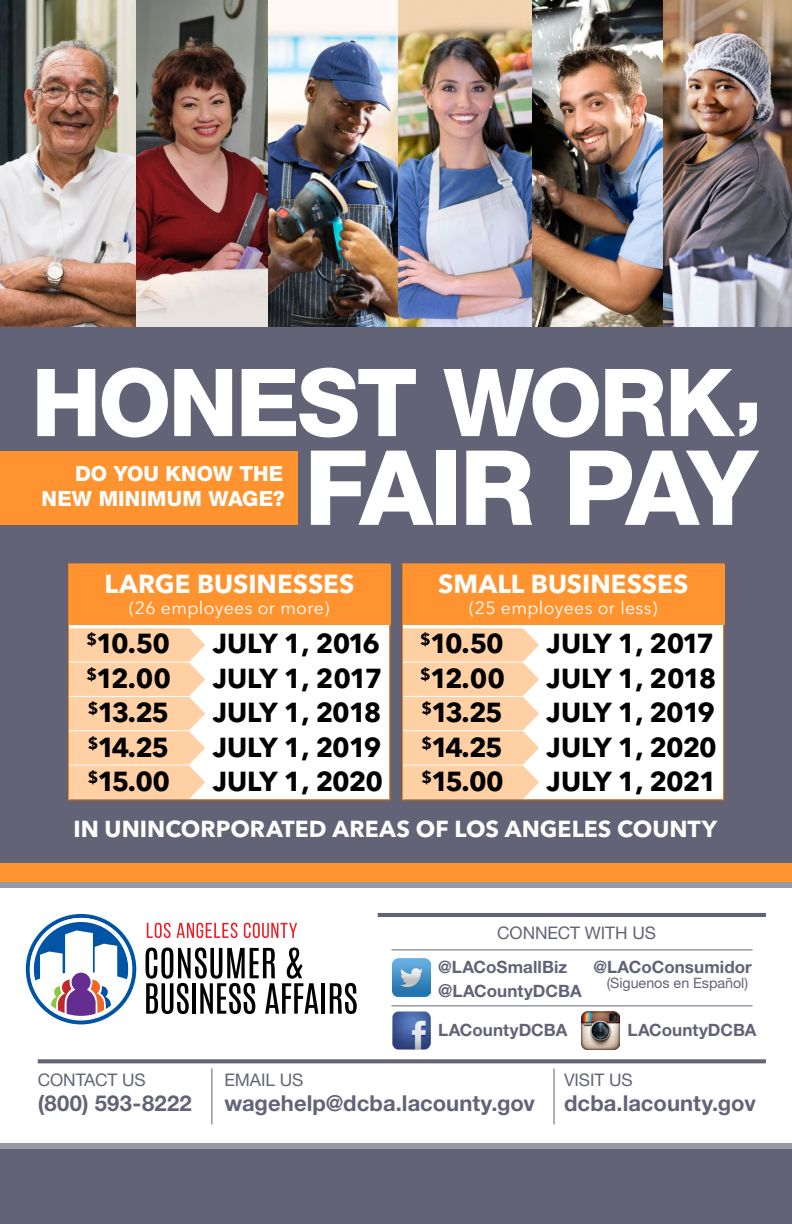
<style>
.page{position:relative;width:792px;height:1224px;background:#fff}
.page>*{position:absolute;margin:0;border:0;box-sizing:border-box;transform-origin:0 0}
.t1{font:800 104px "Helvetica Neue LT Std";letter-spacing:-.08em;color:#fff}
.t2{font:800 94px "Helvetica Neue LT Std";letter-spacing:-.03em;color:#fff}
.t3{font:700 27.3px "Avenir Next LT Pro";letter-spacing:-.04em;color:#000}
.t4{font:700 25.9px "Avenir Next LT Pro";color:#fff}
.t5{font:700 23px "Avenir Next LT Pro";color:#fff}
.t6{font:700 22px "Helvetica Neue LT Std";letter-spacing:.005em;color:#636378}
.t7{font:800 21px/25.4px "Helvetica Neue LT Std";letter-spacing:.005em;color:#fff;text-align:right}
.t8{font:17.7px "Avenir Next LT Pro";letter-spacing:.02em;color:#fff}
.t9{font:17.3px "Helvetica Neue LT Std";letter-spacing:-.005em;color:#636378}
.t10{font:700 17px "Helvetica Neue LT Std";letter-spacing:.005em;color:#636378}
.t11{font:14.3px "Helvetica Neue LT Std";letter-spacing:-.005em;color:#636378}
.s1{font-size:17.9px}
</style>
<div class="page">
<div style="left:0;top:301px;width:792px;height:569px;background:#636378"></div>
<div style="left:0;top:863px;width:792px;height:19px;background:#ff9330"></div>
<div style="left:0;top:882px;width:792px;height:6px;background:#9898a6"></div>
<div style="left:0;top:1143px;width:792px;height:6px;background:#9898a6"></div>
<div style="left:0;top:1149px;width:792px;height:75px;background:#636378"></div>
<img style="left:0;top:0;width:792px;height:327px">
<div style="left:0;top:452px;width:297px;height:73px;background:#ff9330"></div>
<svg style="left:38px;top:1059px;width:728px;height:4px;background:#6e6e82"></svg>
<hr style="left:378px;top:913px;width:388px;height:4px;background:#636378">
<hr style="left:391px;top:949px;width:362px;height:1px;background:#636378">
<img style="left:392px;top:959px;width:38px;height:38px">
<img style="left:392px;top:1012px;width:38px;height:38px">
<img style="left:581px;top:1012px;width:39px;height:38px">
<hr style="left:391px;top:1005px;width:362px;height:1px;background:#636378">
<svg style="left:26px;top:914px;width:110px;height:110px"></svg>
<div style="left:30px;top:918px;width:102px;height:101px;border:3px solid #fff;border-radius:50%"></div>
<svg style="left:147px;top:923px;width:24px;height:15px"></svg>
<svg style="left:177px;top:923px;width:60px;height:15px"></svg>
<svg style="left:244px;top:923px;width:53px;height:15px"></svg>
<svg style="left:146px;top:948px;width:172px;height:66px"></svg>
<hr style="left:322px;top:983px;width:3px;height:31px;background:#000">
<svg style="left:330px;top:983px;width:27px;height:31px"></svg>
<hr style="left:211px;top:1069px;width:1px;height:55px;background:#636378">
<hr style="left:553px;top:1069px;width:1px;height:55px;background:#636378">
<div style="left:68px;top:564px;width:322px;height:236px;background:#fff"></div>
<svg style="left:70px;top:628px;width:135px;height:171px;background:#ffd3aa"></svg>
<div style="left:69px;top:564px;width:321px;height:61px;background:#ff9330"></div>
<div style="left:68px;top:563px;width:323px;height:238px;border:1px solid #ff9330"></div>
<div style="left:402px;top:564px;width:322px;height:236px;background:#fff"></div>
<svg style="left:404px;top:628px;width:135px;height:171px;background:#ffd3aa"></svg>
<div style="left:403px;top:564px;width:321px;height:61px;background:#ff9330"></div>
<div style="left:402px;top:563px;width:322px;height:238px;border:1px solid #ff9330"></div>
<h2 class="t2" style="left:32px;top:347px;width:733px">HONEST WORK,</h2>
<h1 class="t1" style="left:304px;top:426px;width:454px">FAIR PAY</h1>
<p class="t7" style="left:42px;top:461px;width:245px">DO YOU KNOW THE<br>NEW MINIMUM WAGE?</p>
<p class="t4" style="left:104px;top:568px;width:252px">LARGE BUSINESSES</p>
<p class="t8" style="left:129px;top:597px;width:202px">(26 employees or more)</p>
<p class="t3" style="left:86px;top:627px;width:85px"><sup>$</sup>10.50</p>
<p class="t3" style="left:213px;top:627px;width:169px">JULY 1, 2016</p>
<p class="t3" style="left:86px;top:661px;width:86px"><sup>$</sup>12.00</p>
<p class="t3" style="left:213px;top:661px;width:171px">JULY 1, 2017</p>
<p class="t3" style="left:88px;top:696px;width:83px"><sup>$</sup>13.25</p>
<p class="t3" style="left:213px;top:696px;width:170px">JULY 1, 2018</p>
<p class="t3" style="left:88px;top:731px;width:83px"><sup>$</sup>14.25</p>
<p class="t3" style="left:213px;top:731px;width:170px">JULY 1, 2019</p>
<p class="t3" style="left:88px;top:765px;width:84px"><sup>$</sup>15.00</p>
<p class="t3" style="left:213px;top:765px;width:172px">JULY 1, 2020</p>
<p class="t4" style="left:438px;top:568px;width:252px">SMALL BUSINESSES</p>
<p class="t8" style="left:469px;top:597px;width:190px">(25 employees or less)</p>
<p class="t3" style="left:420px;top:627px;width:85px"><sup>$</sup>10.50</p>
<p class="t3" style="left:547px;top:627px;width:169px">JULY 1, 2017</p>
<p class="t3" style="left:420px;top:661px;width:86px"><sup>$</sup>12.00</p>
<p class="t3" style="left:547px;top:661px;width:171px">JULY 1, 2018</p>
<p class="t3" style="left:422px;top:696px;width:83px"><sup>$</sup>13.25</p>
<p class="t3" style="left:547px;top:696px;width:170px">JULY 1, 2019</p>
<p class="t3" style="left:422px;top:731px;width:83px"><sup>$</sup>14.25</p>
<p class="t3" style="left:547px;top:731px;width:172px">JULY 1, 2020</p>
<p class="t3" style="left:422px;top:765px;width:84px"><sup>$</sup>15.00</p>
<p class="t3" style="left:547px;top:765px;width:172px">JULY 1, 2021</p>
<p class="t5" style="left:73px;top:815px;width:645px">IN UNINCORPORATED AREAS OF LOS ANGELES COUNTY</p>
<p class="t9" style="left:497px;top:923px;width:160px">CONNECT WITH US</p>
<p class="t10" style="left:438px;top:957px;width:131px">@LACoSmallBiz</p>
<p class="t10" style="left:593px;top:957px;width:160px">@LACoConsumidor</p>
<p class="t10" style="left:438px;top:980px;width:145px"><span class="s1">@</span>LACountyDCBA</p>
<p class="t11" style="left:607px;top:974px;width:143px">(Siguenos en Español)</p>
<p class="t10" style="left:438px;top:1019px;width:131px">LACountyDCBA</p>
<p class="t10" style="left:627px;top:1019px;width:131px">LACountyDCBA</p>
<p class="t9" style="left:38px;top:1070px;width:110px">CONTACT US</p>
<p class="t9" style="left:224px;top:1070px;width:81px">EMAIL US</p>
<p class="t9" style="left:564px;top:1070px;width:70px">VISIT US</p>
<p class="t6" style="left:38px;top:1090px;width:156px">(800) 593-8222</p>
<p class="t6" style="left:224px;top:1090px;width:312px">wagehelp@dcba.lacounty.gov</p>
<p class="t6" style="left:564px;top:1090px;width:193px">dcba.lacounty.gov</p>
</div>
